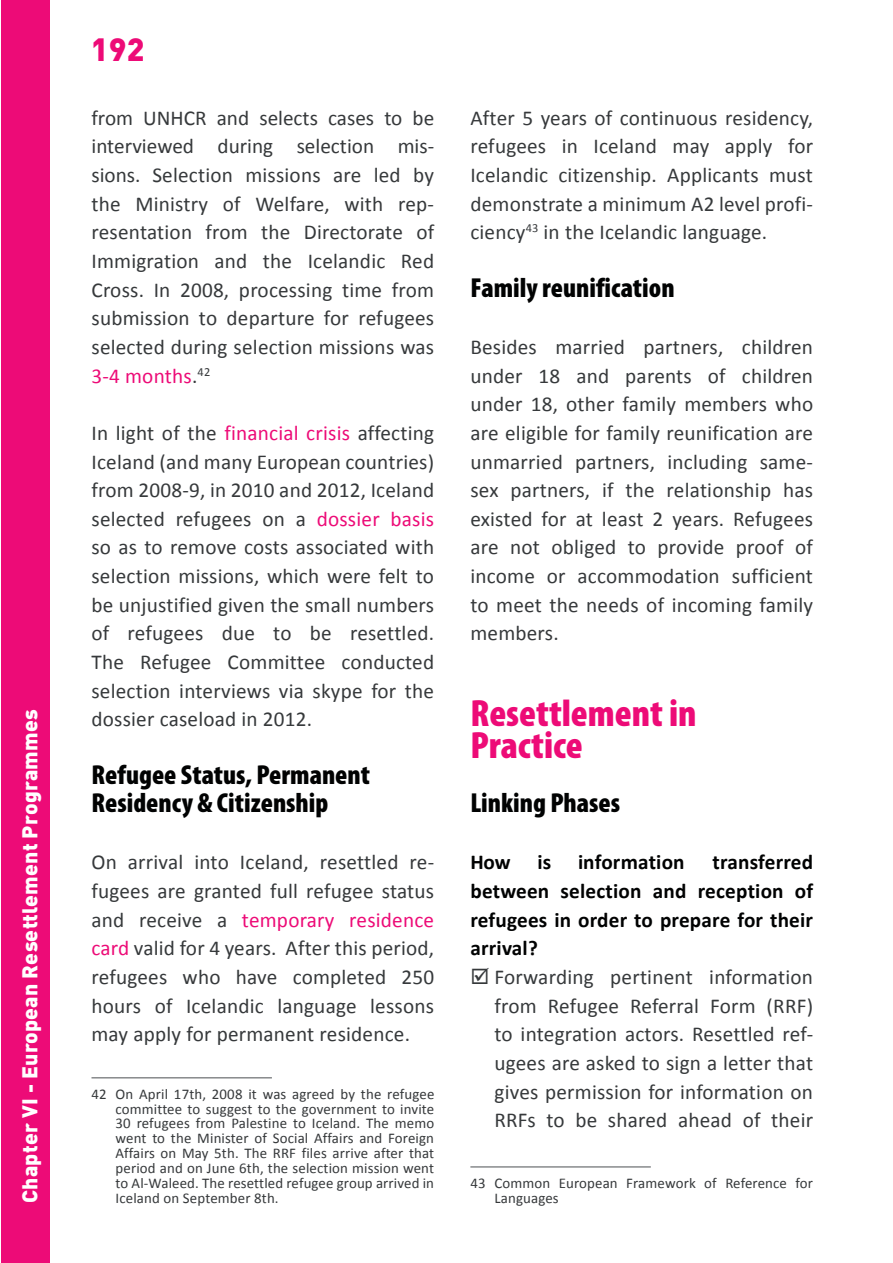
<style>
.page{position:relative;width:893px;height:1263px;background:#fff}
.page>*{position:absolute;margin:0;border:0;box-sizing:border-box;transform-origin:0 0}
.t1{font:900 condensed 38.25px/31.8px "Myriad Pro";color:#ed0b77}
.t2{font:900 31.8px "DIN";color:#ed0b77}
.t3{font:900 condensed 27.6px/28.7px "Myriad Pro";color:#010202}
.t4{font:21.15px/28.7px "Calibri";letter-spacing:.01em;color:#36393b;text-align:justify}
.t5{font:700 21.15px/28.7px "Calibri";letter-spacing:.01em;color:#010202;text-align:justify}
.t6{font:900 21.15px "DIN";letter-spacing:.01em;color:#fff}
.t7{font:14.85px/14.9px "Calibri";letter-spacing:.01em;color:#36393b;text-align:justify}
.s1{color:#ed0b77}
</style>
<div class="page">
<div style="left:1px;top:0;width:48px;height:1263px;background:#ed0b77"></div>
<hr style="left:91px;top:1077px;width:181px;height:1px;background:#56595c">
<hr style="left:470px;top:1166px;width:181px;height:1px;background:#56595c">
<p class="t6" style="left:18px;top:1203px;width:495px;rotate:-90deg">Chapter VI - European Resettlement Programmes</p>
<h2 class="t2" style="left:91px;top:32px;width:55px">192</h2>
<p class="t4" style="left:91px;top:103px;width:344px">from UNHCR and selects cases to be interviewed during selection mis&shy;sions. Selection missions are led by the Ministry of Welfare, with rep&shy;resentation from the Directorate of Immigration and the Icelandic Red Cross. In 2008, processing time from submission to departure for refugees selected during selection missions was <span class="s1">3-4 months</span>.<sup>42</sup></p>
<p class="t4" style="left:91px;top:418px;width:344px">In light of the <span class="s1">financial crisis</span> affecting Iceland (and many European countries) from 2008-9, in 2010 and 2012, Iceland selected refugees on a <span class="s1">dossier basis </span>so as to remove costs associated with selection missions, which were felt to be unjustified given the small numbers of refugees due to be resettled.<br>The Refugee Committee conducted selection interviews via skype for the dossier caseload in 2012.</p>
<h3 class="t3" style="left:91px;top:762px;width:280px">Refugee Status, Permanent<br>Residency &amp; Citizenship</h3>
<p class="t4" style="left:91px;top:848px;width:344px">On arrival into Iceland, resettled re&shy;fugees are granted full refugee status and receive a <span class="s1">temporary residence card</span> valid for 4 years. After this period, refugees who have completed 250 hours of Icelandic language lessons may apply for permanent residence.</p>
<p class="t7" style="left:116px;top:1086px;width:320px;text-indent:-24px">42 On April 17th, 2008 it was agreed by the refugee committee to suggest to the government to invite 30 refugees from Palestine to Iceland. The memo went to the Minister of Social Affairs and Foreign Affairs on May 5th. The RRF files arrive after that period and on June 6th, the selection mission went to Al-Waleed. The resettled refugee group arrived in Iceland on September 8th.</p>
<p class="t4" style="left:470px;top:103px;width:344px">After 5 years of continuous residency, refugees in Iceland may apply for Icelandic citizenship. Applicants must demonstrate a minimum A2 level profi&shy;ciency<sup>43</sup> in the Icelandic language.</p>
<h3 class="t3" style="left:470px;top:275px;width:206px">Family reunification</h3>
<p class="t4" style="left:470px;top:332px;width:344px">Besides married partners, children under 18 and parents of children under 18, other family members who are eligible for family reunification are unmarried partners, including same&shy;sex partners, if the relationship has existed for at least 2 years. Refugees are not obliged to provide proof of income or accommodation sufficient to meet the needs of incoming family members.</p>
<h1 class="t1" style="left:470px;top:700px;width:228px">Resettlement in<br>Practice</h1>
<h3 class="t3" style="left:470px;top:790px;width:151px">Linking Phases</h3>
<p class="t5" style="left:470px;top:848px;width:42px">How</p>
<p class="t5" style="left:538px;top:848px;width:15px">is</p>
<p class="t5" style="left:578px;top:848px;width:108px">information</p>
<p class="t5" style="left:470px;top:848px;width:344px;text-indent:242px">transferred between selection and reception of refugees in order to prepare for their arrival?</p>
<p class="t4" style="left:494px;top:962px;width:320px">Forwarding pertinent information from Refugee Referral Form (RRF) to integration actors. Resettled ref&shy;ugees are asked to sign a letter that gives permission for information on RRFs to be shared ahead of their</p>
<p class="t7" style="left:494px;top:1175px;width:320px;text-indent:-24px">43 Common European Framework of Reference for<br>Languages</p>
</div>
